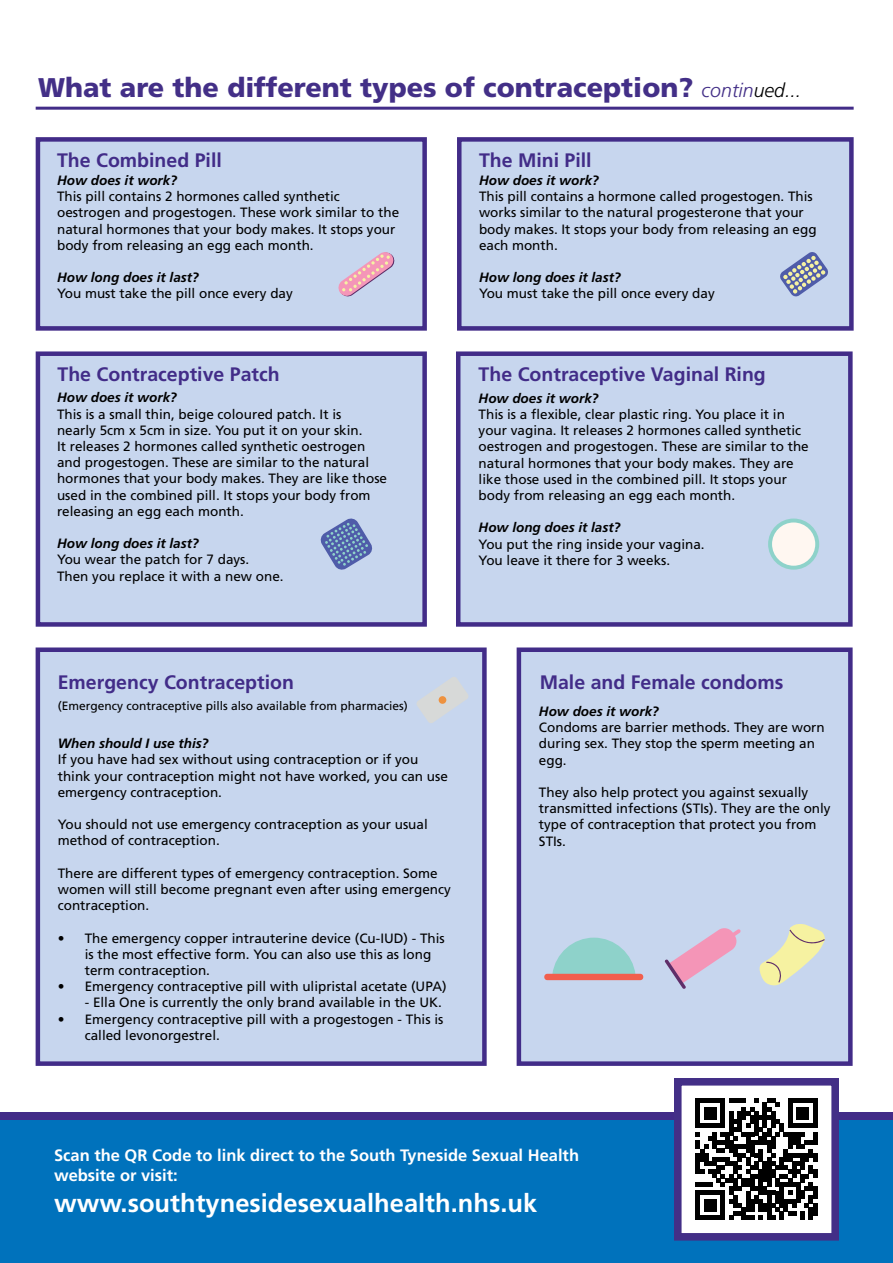
<style>
.page{position:relative;width:893px;height:1263px;background:#fff}
.page>*{position:absolute;margin:0;border:0;box-sizing:border-box;transform-origin:0 0}
.t1{font:900 27px "Frutiger LT Pro";color:#432f87}
.t2{font:700 25.5px "Frutiger LT Pro";color:#fff}
.t3{font:700 19.5px "Frutiger LT Pro";color:#422c88}
.t4{font:700 16.5px/19.8px "Frutiger LT Pro";color:#fff}
.t5{font:13.5px/16.2px "Frutiger LT Pro";color:#000}
.t6{font:italic 700 13.5px "Frutiger LT Pro";color:#000}
.t7{font:12px "Frutiger LT Pro";color:#000}
.s1{font-weight:300;font-style:italic;font-size:19.5px}
.s2{font-weight:300;font-style:italic;font-size:19.5px;color:#000}
</style>
<div class="page">
<hr style="left:36px;top:107px;width:818px;height:3px;background:#422c88">
<div style="left:36px;top:137px;width:391px;height:194px;background:#c7d6ee;border:4px solid #422c88"></div>
<div style="left:457px;top:137px;width:397px;height:194px;background:#c7d6ee;border:4px solid #422c88"></div>
<div style="left:36px;top:351px;width:391px;height:276px;background:#c7d6ee;border:4px solid #422c88"></div>
<div style="left:456px;top:351px;width:397px;height:276px;background:#c7d6ee;border:4px solid #422c88"></div>
<div style="left:36px;top:647px;width:451px;height:419px;background:#c7d6ee;border:4px solid #422c88"></div>
<div style="left:517px;top:647px;width:336px;height:419px;background:#c7d6ee;border:4px solid #422c88"></div>
<svg style="left:665px;top:928px;width:76px;height:61px"></svg>
<svg style="left:759px;top:924px;width:66px;height:61px"></svg>
<div style="left:770px;top:520px;width:47px;height:48px;background:#fff7f1;border-radius:50%"></div>
<div style="left:768px;top:518px;width:51px;height:52px;border:4px solid #8ed2ca;border-radius:50%"></div>
<svg style="left:338px;top:252px;width:56px;height:44px"></svg>
<svg style="left:780px;top:252px;width:48px;height:44px"></svg>
<svg style="left:321px;top:518px;width:51px;height:52px"></svg>
<svg style="left:416px;top:677px;width:52px;height:46px"></svg>
<div style="left:439px;top:696px;width:7px;height:8px;background:#ee923f;border-radius:50%"></div>
<div style="left:0;top:1116px;width:893px;height:147px;background:#0072bc"></div>
<div style="left:0;top:1112px;width:893px;height:7px;background:#422c88"></div>
<div style="left:678px;top:1082px;width:157px;height:155px;background:#fff"></div>
<svg style="left:696px;top:1098px;width:121px;height:122px"></svg>
<hr style="left:813px;top:1186px;width:4px;height:13px;background:#000">
<hr style="left:813px;top:1203px;width:4px;height:13px;background:#000">
<div style="left:674px;top:1078px;width:165px;height:162px;border:8px solid #432f87"></div>
<svg style="left:544px;top:938px;width:99px;height:42px"></svg>
<h1 class="t1" style="left:38px;top:71px;width:765px">What are the different types of contraception? <span class="s1">contin</span><span class="s2">ued...</span></h1>
<h3 class="t3" style="left:57px;top:149px;width:166px">The Combined Pill</h3>
<p class="t6" style="left:57px;top:172px;width:122px">How does it work?</p>
<p class="t5" style="left:57px;top:188px;width:344px">This pill contains 2 hormones called synthetic oestrogen and progestogen. These work similar to the natural hormones that your body makes. It stops your body from releasing an egg each month.</p>
<p class="t6" style="left:57px;top:270px;width:143px">How long does it last?</p>
<p class="t5" style="left:57px;top:286px;width:237px">You must take the pill once every day</p>
<h3 class="t3" style="left:58px;top:362px;width:224px">The Contraceptive Patch</h3>
<p class="t6" style="left:57px;top:390px;width:122px">How does it work?</p>
<p class="t5" style="left:57px;top:406px;width:332px">This is a small thin, beige coloured patch. It is<br>nearly 5cm x 5cm in size. You put it on your skin.<br>It releases 2 hormones called synthetic oestrogen and progestogen. These are similar to the natural hormones that your body makes. They are like those used in the combined pill. It stops your body from releasing an egg each month.</p>
<p class="t6" style="left:57px;top:536px;width:143px">How long does it last?</p>
<p class="t5" style="left:57px;top:552px;width:228px">You wear the patch for 7 days.<br>Then you replace it with a new one.</p>
<h3 class="t3" style="left:479px;top:149px;width:114px">The Mini Pill</h3>
<p class="t6" style="left:479px;top:172px;width:122px">How does it work?</p>
<p class="t5" style="left:479px;top:188px;width:339px">This pill contains a hormone called progestogen. This works similar to the natural progesterone that your body makes. It stops your body from releasing an egg each month.</p>
<p class="t6" style="left:479px;top:270px;width:143px">How long does it last?</p>
<p class="t5" style="left:479px;top:286px;width:237px">You must take the pill once every day</p>
<h3 class="t3" style="left:479px;top:362px;width:289px">The Contraceptive Vaginal Ring</h3>
<p class="t6" style="left:479px;top:390px;width:122px">How does it work?</p>
<p class="t5" style="left:479px;top:406px;width:332px">This is a flexible, clear plastic ring. You place it in your vagina. It releases 2 hormones called synthetic oestrogen and progestogen. These are similar to the natural hormones that your body makes. They are like those used in the combined pill. It stops your body from releasing an egg each month.</p>
<p class="t6" style="left:479px;top:520px;width:143px">How long does it last?</p>
<p class="t5" style="left:479px;top:536px;width:227px">You put the ring inside your vagina.<br>You leave it there for 3 weeks.</p>
<h3 class="t3" style="left:58px;top:671px;width:238px">Emergency Contraception</h3>
<p class="t7" style="left:58px;top:699px;width:352px">(Emergency contraceptive pills also available from pharmacies)</p>
<p class="t6" style="left:58px;top:736px;width:152px">When should I use this?</p>
<p class="t5" style="left:58px;top:752px;width:392px">If you have had sex without using contraception or if you think your contraception might not have worked, you can use emergency contraception.</p>
<p class="t5" style="left:58px;top:816px;width:371px">You should not use emergency contraception as your usual method of contraception.</p>
<p class="t5" style="left:58px;top:865px;width:395px">There are different types of emergency contraception. Some women will still become pregnant even after using emergency contraception.</p>
<p class="t5" style="left:85px;top:930px;width:362px;text-indent:-27px">• The emergency copper intrauterine device (Cu-IUD) - This is the most effective form. You can also use this as long term contraception.</p>
<p class="t5" style="left:58px;top:978px;width:390px">• Emergency contraceptive pill with ulipristal acetate (UPA)</p>
<p class="t5" style="left:85px;top:995px;width:359px">- Ella One is currently the only brand available in the UK.</p>
<p class="t5" style="left:85px;top:1011px;width:360px;text-indent:-27px">• Emergency contraceptive pill with a progestogen - This is called levonorgestrel.</p>
<h3 class="t3" style="left:540px;top:671px;width:245px">Male and Female condoms</h3>
<p class="t6" style="left:539px;top:703px;width:122px">How does it work?</p>
<p class="t5" style="left:539px;top:719px;width:287px">Condoms are barrier methods. They are worn during sex. They stop the sperm meeting an egg.</p>
<p class="t5" style="left:539px;top:784px;width:293px">They also help protect you against sexually transmitted infections (STIs). They are the only type of contraception that protect you from STIs.</p>
<p class="t4" style="left:54px;top:1145px;width:527px">Scan the QR Code to link direct to the South Tyneside Sexual Health website or visit:</p>
<h2 class="t2" style="left:54px;top:1187px;width:485px">www.southtynesidesexualhealth.nhs.uk</h2>
</div>
